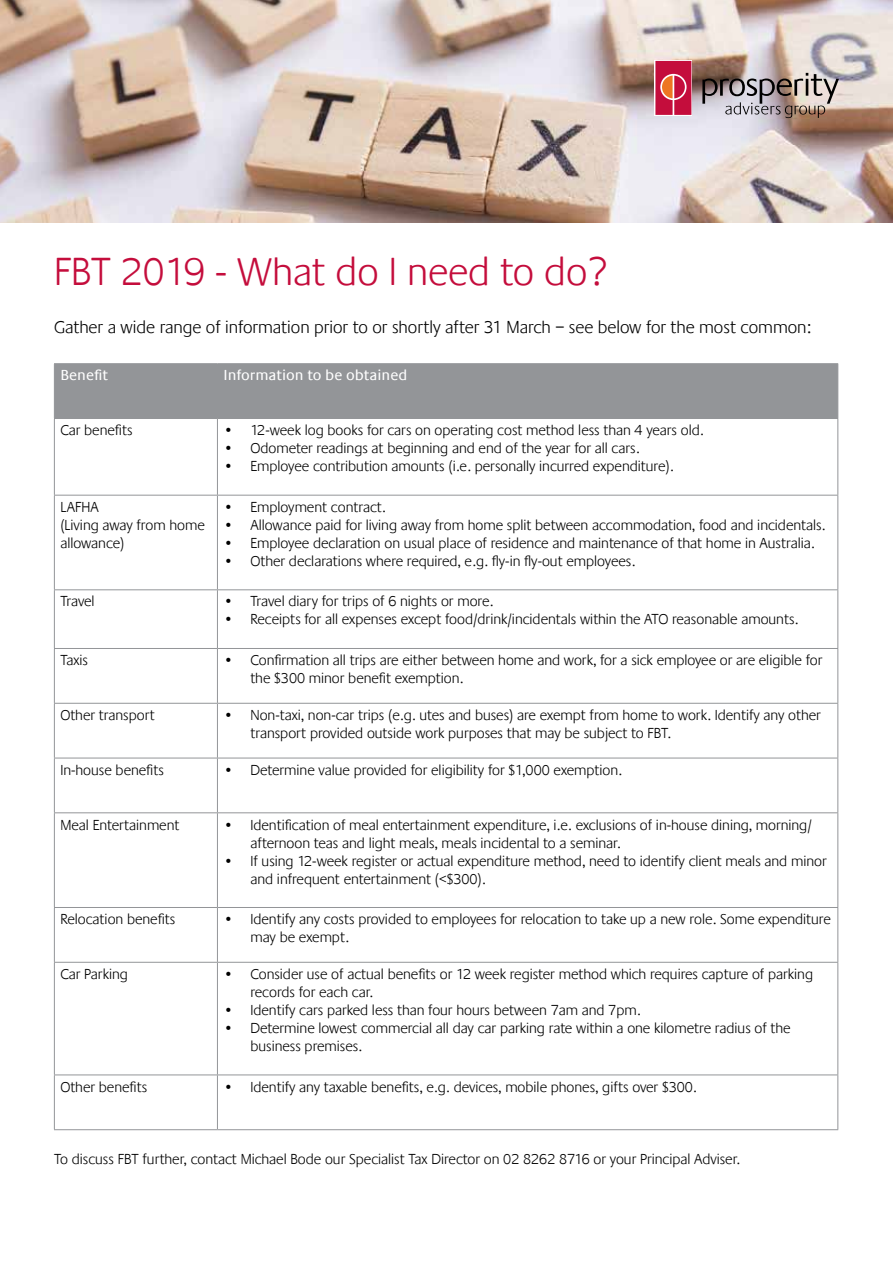
<style>
.page{position:relative;width:893px;height:1263px;background:#fff}
.page>*{position:absolute;margin:0;border:0;box-sizing:border-box;transform-origin:0 0}
.t1{font:300 40.5px "Praxis LT";color:#c40d3c}
.t2{font:300 18px "Praxis LT";color:#000}
.t3{font:300 15px/18px "Praxis LT";color:#000}
.t4{font:15px "Praxis LT";color:#fff}
</style>
<div class="page">
<img style="left:0;top:0;width:893px;height:223px">
<div style="left:55px;top:364px;width:782px;height:54px;background:#939598"></div>
<hr style="left:54px;top:363px;width:163px;height:1px;background:#939598">
<hr style="left:54px;top:364px;width:1px;height:54px;background:#939598">
<hr style="left:217px;top:363px;width:621px;height:1px;background:#939598">
<hr style="left:217px;top:364px;width:1px;height:54px;background:#939598">
<hr style="left:837px;top:364px;width:1px;height:54px;background:#939598">
<hr style="left:54px;top:418px;width:163px;height:1px;background:#939598">
<hr style="left:54px;top:419px;width:1px;height:76px;background:#939598">
<hr style="left:217px;top:418px;width:621px;height:1px;background:#939598">
<hr style="left:217px;top:419px;width:1px;height:76px;background:#939598">
<hr style="left:837px;top:419px;width:1px;height:76px;background:#939598">
<hr style="left:54px;top:495px;width:163px;height:1px;background:#939598">
<hr style="left:54px;top:495px;width:1px;height:94px;background:#939598">
<hr style="left:217px;top:495px;width:621px;height:1px;background:#939598">
<hr style="left:217px;top:495px;width:1px;height:94px;background:#939598">
<hr style="left:837px;top:495px;width:1px;height:94px;background:#939598">
<hr style="left:54px;top:589px;width:163px;height:1px;background:#939598">
<hr style="left:54px;top:590px;width:1px;height:58px;background:#939598">
<hr style="left:217px;top:589px;width:621px;height:1px;background:#939598">
<hr style="left:217px;top:590px;width:1px;height:58px;background:#939598">
<hr style="left:837px;top:590px;width:1px;height:58px;background:#939598">
<hr style="left:54px;top:648px;width:163px;height:1px;background:#939598">
<hr style="left:54px;top:649px;width:1px;height:54px;background:#939598">
<hr style="left:217px;top:648px;width:621px;height:1px;background:#939598">
<hr style="left:217px;top:649px;width:1px;height:54px;background:#939598">
<hr style="left:837px;top:649px;width:1px;height:54px;background:#939598">
<hr style="left:54px;top:703px;width:163px;height:1px;background:#939598">
<hr style="left:54px;top:704px;width:1px;height:54px;background:#939598">
<hr style="left:217px;top:703px;width:621px;height:1px;background:#939598">
<hr style="left:217px;top:704px;width:1px;height:54px;background:#939598">
<hr style="left:837px;top:704px;width:1px;height:54px;background:#939598">
<hr style="left:54px;top:758px;width:163px;height:1px;background:#939598">
<hr style="left:54px;top:758px;width:1px;height:54px;background:#939598">
<hr style="left:217px;top:758px;width:621px;height:1px;background:#939598">
<hr style="left:217px;top:758px;width:1px;height:54px;background:#939598">
<hr style="left:837px;top:758px;width:1px;height:54px;background:#939598">
<hr style="left:54px;top:812px;width:163px;height:1px;background:#939598">
<hr style="left:54px;top:813px;width:1px;height:94px;background:#939598">
<hr style="left:217px;top:812px;width:621px;height:1px;background:#939598">
<hr style="left:217px;top:813px;width:1px;height:94px;background:#939598">
<hr style="left:837px;top:813px;width:1px;height:94px;background:#939598">
<hr style="left:54px;top:907px;width:163px;height:1px;background:#939598">
<hr style="left:54px;top:908px;width:1px;height:54px;background:#939598">
<hr style="left:217px;top:907px;width:621px;height:1px;background:#939598">
<hr style="left:217px;top:908px;width:1px;height:54px;background:#939598">
<hr style="left:837px;top:908px;width:1px;height:54px;background:#939598">
<hr style="left:54px;top:962px;width:163px;height:1px;background:#939598">
<hr style="left:54px;top:963px;width:1px;height:111px;background:#939598">
<hr style="left:217px;top:962px;width:621px;height:1px;background:#939598">
<hr style="left:217px;top:963px;width:1px;height:111px;background:#939598">
<hr style="left:837px;top:963px;width:1px;height:111px;background:#939598">
<hr style="left:54px;top:1074px;width:163px;height:1px;background:#939598">
<hr style="left:54px;top:1075px;width:1px;height:54px;background:#939598">
<hr style="left:217px;top:1074px;width:621px;height:1px;background:#939598">
<hr style="left:217px;top:1075px;width:1px;height:54px;background:#939598">
<hr style="left:837px;top:1075px;width:1px;height:54px;background:#939598">
<hr style="left:54px;top:1129px;width:163px;height:1px;background:#939598">
<hr style="left:217px;top:1129px;width:621px;height:1px;background:#939598">
<svg style="left:654px;top:60px;width:38px;height:56px"></svg>
<svg style="left:655px;top:61px;width:36px;height:54px;background:#ce324f"></svg>
<img style="left:702px;top:73px;width:137px;height:45px">
<h1 class="t1" style="left:54px;top:249px;width:554px">FBT 2019 - What do I need to do?</h1>
<p class="t2" style="left:54px;top:317px;width:759px">Gather a wide range of information prior to or shortly after 31 March – see below for the most common:</p>
<p class="t4" style="left:60px;top:367px;width:49px">Benefit</p>
<p class="t4" style="left:223px;top:367px;width:185px">Information to be obtained</p>
<p class="t3" style="left:60px;top:421px;width:74px">Car benefits</p>
<p class="t3" style="left:223px;top:421px;width:482px">• 12-week log books for cars on operating cost method less than 4 years old.</p>
<p class="t3" style="left:223px;top:439px;width:418px">• Odometer readings at beginning and end of the year for all cars.</p>
<p class="t3" style="left:223px;top:457px;width:452px">• Employee contribution amounts (i.e. personally incurred expenditure).</p>
<p class="t3" style="left:60px;top:498px;width:146px">LAFHA<br>(Living away from home allowance)</p>
<p class="t3" style="left:223px;top:498px;width:164px">• Employment contract.</p>
<p class="t3" style="left:223px;top:516px;width:604px">• Allowance paid for living away from home split between accommodation, food and incidentals.</p>
<p class="t3" style="left:223px;top:534px;width:593px">• Employee declaration on usual place of residence and maintenance of that home in Australia.</p>
<p class="t3" style="left:223px;top:552px;width:413px">• Other declarations where required, e.g. fly-in fly-out employees.</p>
<p class="t3" style="left:60px;top:593px;width:36px">Travel</p>
<p class="t3" style="left:223px;top:593px;width:271px">• Travel diary for trips of 6 nights or more.</p>
<p class="t3" style="left:223px;top:611px;width:576px">• Receipts for all expenses except food/drink/incidentals within the ATO reasonable amounts.</p>
<p class="t3" style="left:60px;top:651px;width:29px">Taxis</p>
<p class="t3" style="left:250px;top:651px;width:573px;text-indent:-27px">• Confirmation all trips are either between home and work, for a sick employee or are eligible for the $300 minor benefit exemption.</p>
<p class="t3" style="left:60px;top:706px;width:96px">Other transport</p>
<p class="t3" style="left:250px;top:706px;width:572px;text-indent:-27px">• Non-taxi, non-car trips (e.g. utes and buses) are exempt from home to work. Identify any other transport provided outside work purposes that may be subject to FBT.</p>
<p class="t3" style="left:60px;top:761px;width:105px">In-house benefits</p>
<p class="t3" style="left:223px;top:761px;width:400px">• Determine value provided for eligibility for $1,000 exemption.</p>
<p class="t3" style="left:60px;top:816px;width:121px">Meal Entertainment</p>
<p class="t3" style="left:250px;top:816px;width:563px;text-indent:-27px">• Identification of meal entertainment expenditure, i.e. exclusions of in-house dining, morning/ afternoon teas and light meals, meals incidental to a seminar.</p>
<p class="t3" style="left:250px;top:852px;width:578px;text-indent:-27px">• If using 12-week register or actual expenditure method, need to identify client meals and minor and infrequent entertainment (&lt;$300).</p>
<p class="t3" style="left:60px;top:910px;width:117px">Relocation benefits</p>
<p class="t3" style="left:250px;top:910px;width:582px;text-indent:-27px">• Identify any costs provided to employees for relocation to take up a new role. Some expenditure may be exempt.</p>
<p class="t3" style="left:60px;top:965px;width:69px">Car Parking</p>
<p class="t3" style="left:250px;top:965px;width:564px;text-indent:-27px">• Consider use of actual benefits or 12 week register method which requires capture of parking records for each car.</p>
<p class="t3" style="left:223px;top:1001px;width:419px">• Identify cars parked less than four hours between 7am and 7pm.</p>
<p class="t3" style="left:250px;top:1019px;width:542px;text-indent:-27px">• Determine lowest commercial all day car parking rate within a one kilometre radius of the business premises.</p>
<p class="t3" style="left:60px;top:1078px;width:88px">Other benefits</p>
<p class="t3" style="left:223px;top:1078px;width:475px">• Identify any taxable benefits, e.g. devices, mobile phones, gifts over $300.</p>
<p class="t3" style="left:54px;top:1150px;width:688px">To discuss FBT further, contact Michael Bode our Specialist Tax Director on 02 8262 8716 or your Principal Adviser.</p>
</div>
